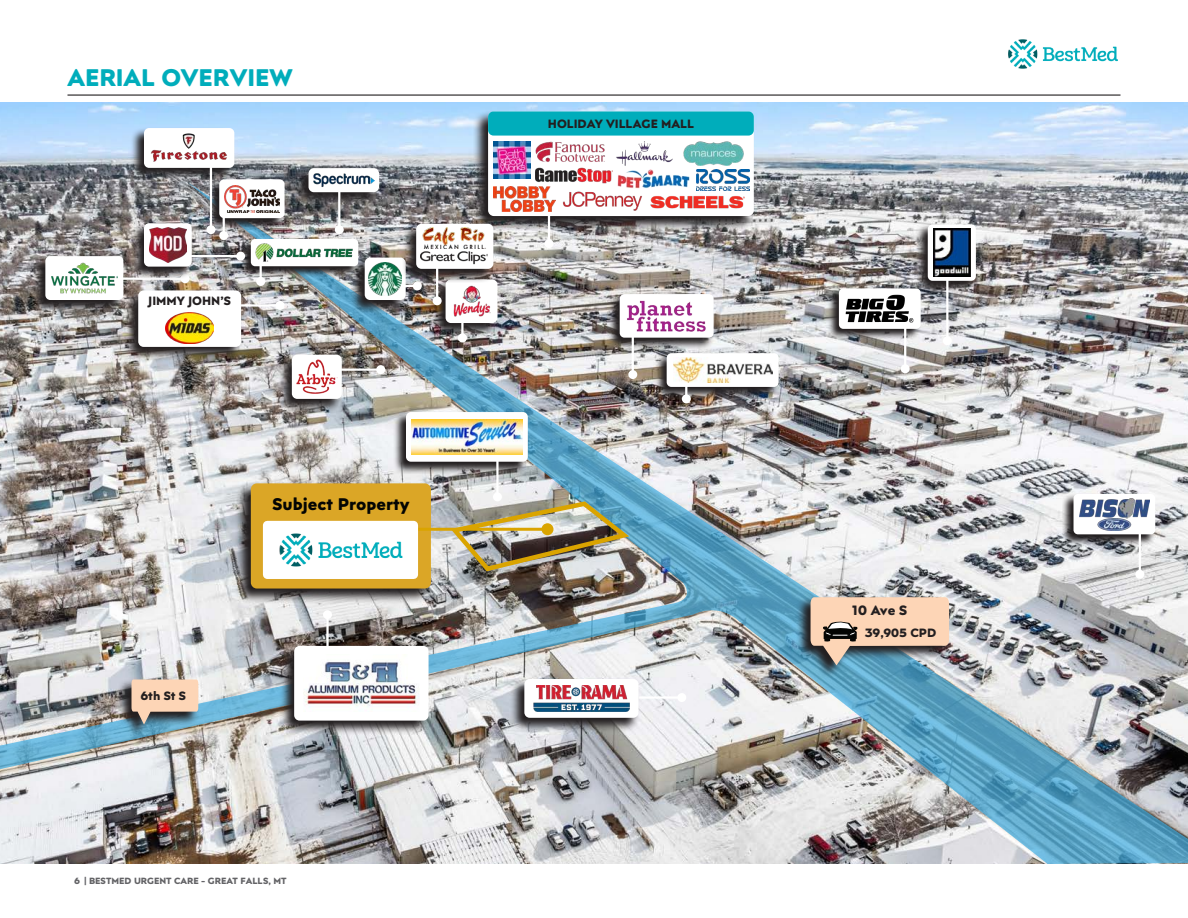
<style>
.page{position:relative;width:1188px;height:918px;background:#fff}
.page>*{position:absolute;margin:0;border:0;box-sizing:border-box;transform-origin:0 0}
.t1{font:700 24px "Posterama Text";color:#00adbb}
.t2{font:700 16.8px "Posterama Text";color:#040503}
.t3{font:700 13.5px "Posterama Text";color:#231f20}
.t4{font:700 12px "Posterama Text";color:#231f20}
.t5{font:700 9px "Posterama Text";color:#636366}
</style>
<div class="page">
<hr style="left:68px;top:94px;width:1052px;height:2px;background:#231f20">
<img style="left:1008px;top:39px;width:110px;height:30px">
<img style="left:0;top:103px;width:1188px;height:80px">
<img style="left:0;top:183px;width:1188px;height:681px">
<svg style="left:607px;top:293px;width:107px;height:57px;background:#7f7c7b"></svg>
<div style="left:620px;top:294px;width:94px;height:44px;background:#fff;border-radius:5px"></div>
<svg style="left:796px;top:596px;width:154px;height:83px;background:#6396ad"></svg>
<svg style="left:811px;top:597px;width:138px;height:68px;background:#c8b4a2"></svg>
<hr style="left:632px;top:331px;width:2px;height:44px;background:#fff">
<div style="left:628px;top:370px;width:9px;height:9px;background:#fff;border-radius:50%"></div>
<img style="left:627px;top:300px;width:79px;height:32px">
<svg style="left:827px;top:288px;width:94px;height:53px;background:#838283"></svg>
<div style="left:839px;top:288px;width:82px;height:41px;background:#fff;border-radius:4px"></div>
<svg style="left:915px;top:223px;width:62px;height:70px;background:#777476"></svg>
<svg style="left:928px;top:224px;width:48px;height:57px"></svg>
<img style="left:845px;top:294px;width:69px;height:29px">
<hr style="left:904px;top:326px;width:2px;height:43px;background:#fff">
<div style="left:901px;top:364px;width:9px;height:9px;background:#fff;border-radius:50%"></div>
<svg style="left:473px;top:111px;width:282px;height:121px;background:#6c6c6f"></svg>
<div style="left:488px;top:111px;width:266px;height:105px;background:#fff;border-radius:6px"></div>
<hr style="left:548px;top:200px;width:2px;height:44px;background:#fff">
<div style="left:544px;top:239px;width:10px;height:9px;background:#fff;border-radius:50%"></div>
<div style="left:488px;top:111px;width:266px;height:25px;background:#00adbb;border-radius:5px"></div>
<svg style="left:130px;top:127px;width:105px;height:55px;background:#6b7179"></svg>
<div style="left:144px;top:128px;width:90px;height:40px;background:#fff;border-radius:5px"></div>
<img style="left:150px;top:134px;width:77px;height:28px">
<svg style="left:206px;top:179px;width:79px;height:52px"></svg>
<div style="left:219px;top:179px;width:66px;height:39px;background:#fff;border-radius:5px"></div>
<img style="left:224px;top:185px;width:56px;height:28px">
<hr style="left:223px;top:215px;width:2px;height:20px;background:#fff">
<div style="left:219px;top:231px;width:9px;height:9px;background:#fff;border-radius:50%"></div>
<hr style="left:210px;top:162px;width:2px;height:68px;background:#fff">
<div style="left:206px;top:225px;width:9px;height:9px;background:#fff;border-radius:50%"></div>
<svg style="left:294px;top:167px;width:86px;height:39px;background:#535254"></svg>
<div style="left:309px;top:168px;width:70px;height:24px;background:#fff;border-radius:5px"></div>
<hr style="left:338px;top:186px;width:2px;height:44px;background:#fff">
<div style="left:335px;top:225px;width:9px;height:9px;background:#fff;border-radius:50%"></div>
<img style="left:314px;top:173px;width:60px;height:14px">
<svg style="left:350px;top:256px;width:57px;height:58px"></svg>
<div style="left:365px;top:258px;width:41px;height:42px;background:#fff;border-radius:5px"></div>
<hr style="left:374px;top:285px;width:43px;height:2px;background:#fff">
<div style="left:413px;top:281px;width:9px;height:9px;background:#fff;border-radius:50%"></div>
<img style="left:369px;top:262px;width:33px;height:33px">
<hr style="left:946px;top:276px;width:2px;height:65px;background:#fff">
<div style="left:943px;top:336px;width:9px;height:9px;background:#fff;border-radius:50%"></div>
<img style="left:934px;top:229px;width:36px;height:47px">
<svg style="left:431px;top:278px;width:67px;height:60px"></svg>
<div style="left:446px;top:279px;width:52px;height:44px;background:#fff;border-radius:5px"></div>
<hr style="left:461px;top:295px;width:3px;height:43px;background:#fff">
<div style="left:458px;top:333px;width:9px;height:9px;background:#fff;border-radius:50%"></div>
<img style="left:453px;top:285px;width:38px;height:32px">
<img style="left:493px;top:142px;width:37px;height:37px">
<img style="left:535px;top:142px;width:70px;height:20px">
<img style="left:535px;top:167px;width:77px;height:16px">
<img style="left:616px;top:141px;width:57px;height:25px">
<img style="left:493px;top:187px;width:63px;height:24px">
<img style="left:562px;top:191px;width:80px;height:20px">
<img style="left:617px;top:169px;width:73px;height:20px">
<img style="left:683px;top:142px;width:61px;height:24px">
<img style="left:696px;top:169px;width:53px;height:22px">
<img style="left:650px;top:196px;width:95px;height:13px">
<svg style="left:402px;top:223px;width:92px;height:60px;background:#787373"></svg>
<div style="left:416px;top:224px;width:77px;height:45px;background:#fff;border-radius:5px"></div>
<hr style="left:436px;top:258px;width:2px;height:43px;background:#fff">
<div style="left:433px;top:296px;width:9px;height:9px;background:#fff;border-radius:50%"></div>
<img style="left:422px;top:227px;width:64px;height:21px">
<img style="left:421px;top:251px;width:67px;height:14px">
<hr style="left:337px;top:369px;width:44px;height:2px;background:#fff">
<div style="left:376px;top:365px;width:9px;height:9px;background:#fff;border-radius:50%"></div>
<svg style="left:277px;top:354px;width:66px;height:59px;background:#787676"></svg>
<div style="left:292px;top:355px;width:50px;height:44px;background:#fff;border-radius:5px"></div>
<img style="left:296px;top:359px;width:41px;height:35px">
<hr style="left:237px;top:304px;width:43px;height:3px;background:#fff">
<div style="left:276px;top:301px;width:9px;height:9px;background:#fff;border-radius:50%"></div>
<svg style="left:124px;top:289px;width:118px;height:72px;background:#6e6864"></svg>
<div style="left:138px;top:290px;width:103px;height:57px;background:#fff;border-radius:5px"></div>
<img style="left:166px;top:313px;width:48px;height:30px">
<hr style="left:96px;top:278px;width:89px;height:2px;background:#fff">
<div style="left:181px;top:274px;width:9px;height:9px;background:#fff;border-radius:50%"></div>
<svg style="left:32px;top:256px;width:92px;height:57px;background:#605c5b"></svg>
<div style="left:45px;top:256px;width:78px;height:44px;background:#fff;border-radius:5px"></div>
<img style="left:51px;top:262px;width:67px;height:32px">
<svg style="left:240px;top:239px;width:119px;height:38px;background:#616569"></svg>
<div style="left:251px;top:239px;width:107px;height:27px;background:#fff;border-radius:4px"></div>
<hr style="left:260px;top:247px;width:2px;height:34px;background:#fff">
<div style="left:256px;top:277px;width:9px;height:9px;background:#fff;border-radius:50%"></div>
<img style="left:255px;top:243px;width:98px;height:19px">
<hr style="left:166px;top:255px;width:75px;height:2px;background:#fff">
<div style="left:236px;top:252px;width:9px;height:9px;background:#fff;border-radius:50%"></div>
<svg style="left:131px;top:223px;width:61px;height:57px"></svg>
<div style="left:144px;top:223px;width:48px;height:44px;background:#fff;border-radius:5px"></div>
<img style="left:150px;top:227px;width:36px;height:35px">
<svg style="left:654px;top:352px;width:125px;height:47px;background:#646060"></svg>
<div style="left:667px;top:353px;width:112px;height:34px;background:#fff;border-radius:5px"></div>
<hr style="left:685px;top:378px;width:2px;height:21px;background:#fff">
<div style="left:682px;top:394px;width:9px;height:9px;background:#fff;border-radius:50%"></div>
<img style="left:673px;top:358px;width:99px;height:24px">
<img style="left:446px;top:499px;width:185px;height:75px">
<svg style="left:235px;top:483px;width:197px;height:121px;background:#848283"></svg>
<div style="left:251px;top:483px;width:180px;height:106px;background:#dba626;border-radius:6px"></div>
<hr style="left:390px;top:528px;width:158px;height:3px;background:#daa400">
<div style="left:542px;top:523px;width:12px;height:12px;background:#daa400;border-radius:50%"></div>
<div style="left:263px;top:521px;width:155px;height:58px;background:#fff"></div>
<img style="left:279px;top:533px;width:124px;height:34px">
<hr style="left:639px;top:696px;width:43px;height:3px;background:#fff">
<div style="left:677px;top:693px;width:9px;height:9px;background:#fff;border-radius:50%"></div>
<svg style="left:510px;top:678px;width:129px;height:54px;background:#828286"></svg>
<div style="left:524px;top:679px;width:115px;height:39px;background:#fff;border-radius:5px"></div>
<img style="left:533px;top:685px;width:97px;height:26px">
<svg style="left:117px;top:678px;width:82px;height:60px;background:#819aa4"></svg>
<svg style="left:132px;top:679px;width:66px;height:46px;background:#cbb6a4"></svg>
<svg style="left:1062px;top:493px;width:94px;height:53px;background:#848386"></svg>
<div style="left:1074px;top:494px;width:81px;height:40px;background:#fff;border-radius:4px"></div>
<hr style="left:1139px;top:531px;width:2px;height:43px;background:#fff">
<div style="left:1135px;top:570px;width:9px;height:9px;background:#fff;border-radius:50%"></div>
<img style="left:1080px;top:498px;width:69px;height:32px">
<hr style="left:326px;top:615px;width:3px;height:54px;background:#fff">
<div style="left:323px;top:610px;width:9px;height:9px;background:#fff;border-radius:50%"></div>
<svg style="left:280px;top:645px;width:150px;height:90px;background:#797b7d"></svg>
<div style="left:294px;top:646px;width:135px;height:75px;background:#fff;border-radius:5px"></div>
<img style="left:304px;top:662px;width:115px;height:46px">
<svg style="left:393px;top:412px;width:135px;height:62px;background:#7d7b7c"></svg>
<div style="left:406px;top:412px;width:122px;height:50px;background:#fff;border-radius:5px"></div>
<hr style="left:496px;top:454px;width:3px;height:43px;background:#fff">
<div style="left:493px;top:492px;width:9px;height:9px;background:#fff;border-radius:50%"></div>
<img style="left:411px;top:419px;width:111px;height:36px">
<h1 class="t1" style="left:68px;top:61px;width:227px">AERIAL OVERVIEW</h1>
<p class="t4" style="left:148px;top:293px;width:84px">JIMMY JOHN’S</p>
<p class="t4" style="left:140px;top:688px;width:47px">6th St S</p>
<h2 class="t2" style="left:272px;top:492px;width:139px">Subject Property</h2>
<p class="t5" style="left:74px;top:875px;width:214px">6 | BESTMED URGENT CARE - GREAT FALLS, MT</p>
<p class="t4" style="left:548px;top:116px;width:148px">HOLIDAY VILLAGE MALL</p>
<p class="t3" style="left:852px;top:601px;width:57px">10 Ave S</p>
<p class="t4" style="left:865px;top:624px;width:73px">39,905 CPD</p>
</div>
